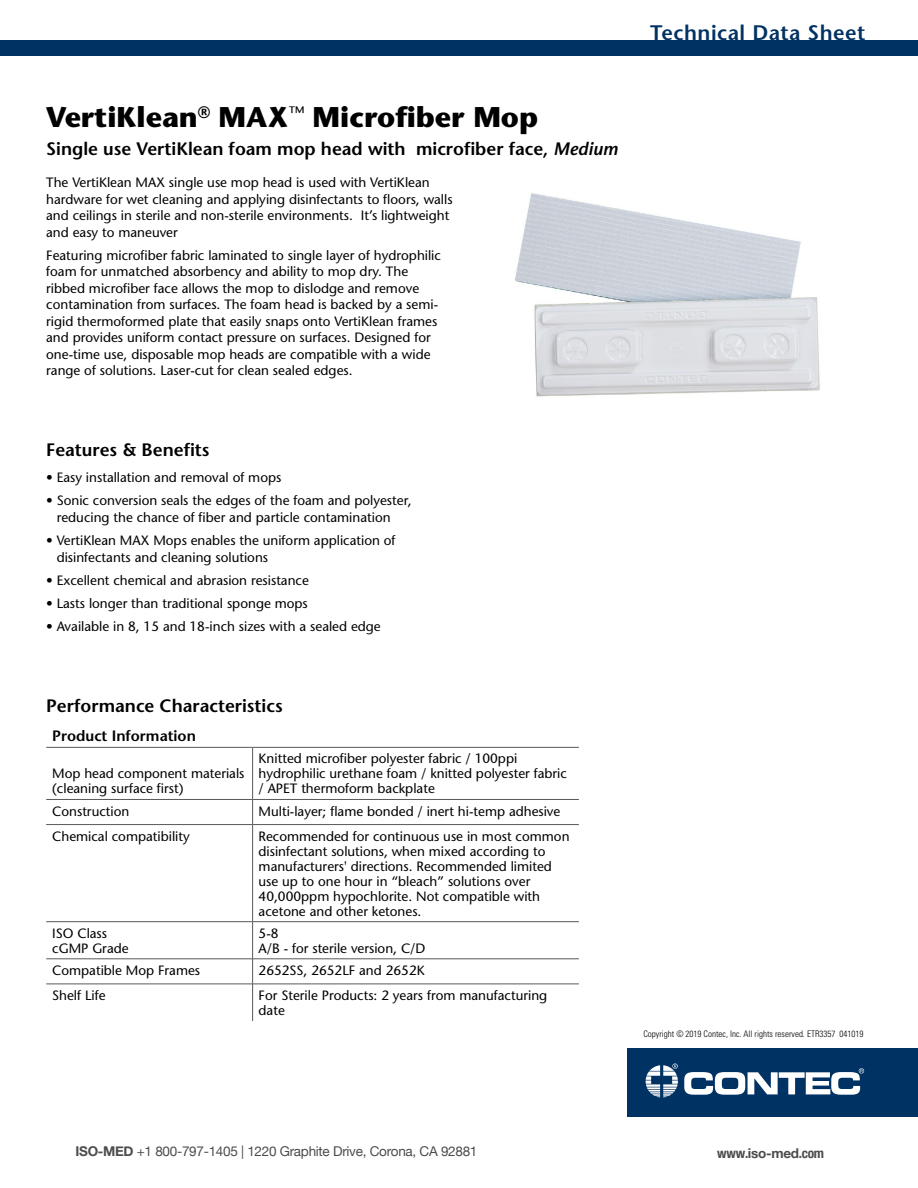
<style>
.page{position:relative;width:918px;height:1188px;background:#fff}
.page>*{position:absolute;margin:0;border:0;box-sizing:border-box;transform-origin:0 0}
.t1{font:700 28.5px "Stone Sans";color:#000}
.t2{font:600 21px "Stone Sans";letter-spacing:.025em;color:#003263}
.t3{font:600 18px "Stone Sans";color:#000}
.t4{font:600 15px "Stone Sans";color:#000}
.t5{font:13.5px/16.5px "Stone Sans";color:#000}
.t6{font:13.5px "Helvetica Neue";letter-spacing:-.02em;color:#4b4c4d}
.t7{font:700 condensed 13.5px "Helvetica Neue";letter-spacing:-.02em;color:#4b4c4d}
.t8{font:300 condensed 9px "Univers";color:#000}
.s1{font-style:italic}
.s2{font-weight:700}
.s3{font-stretch:normal}
</style>
<div class="page">
<img style="left:514px;top:193px;width:306px;height:204px">
<div style="left:0;top:40px;width:918px;height:16px;background:#003263"></div>
<svg style="left:46px;top:746px;width:533px;height:275px"></svg>
<hr style="left:252px;top:748px;width:1px;height:51px;background:#58595b">
<hr style="left:46px;top:799px;width:207px;height:1px;background:#58595b">
<hr style="left:253px;top:799px;width:326px;height:1px;background:#58595b">
<svg style="left:252px;top:800px;width:1px;height:24px"></svg>
<hr style="left:46px;top:824px;width:207px;height:1px;background:#58595b">
<hr style="left:253px;top:824px;width:326px;height:1px;background:#58595b">
<hr style="left:252px;top:825px;width:1px;height:96px;background:#58595b">
<hr style="left:46px;top:921px;width:207px;height:1px;background:#58595b">
<hr style="left:253px;top:921px;width:326px;height:1px;background:#58595b">
<hr style="left:252px;top:922px;width:1px;height:37px;background:#58595b">
<hr style="left:46px;top:959px;width:207px;height:1px;background:#58595b">
<hr style="left:253px;top:959px;width:326px;height:1px;background:#58595b">
<svg style="left:252px;top:959px;width:1px;height:25px"></svg>
<hr style="left:46px;top:984px;width:207px;height:1px;background:#58595b">
<hr style="left:253px;top:984px;width:326px;height:1px;background:#58595b">
<hr style="left:252px;top:984px;width:1px;height:37px;background:#58595b">
<hr style="left:46px;top:747px;width:207px;height:1px;background:#58595b">
<hr style="left:253px;top:747px;width:326px;height:1px;background:#58595b">
<div style="left:628px;top:1049px;width:290px;height:68px;background:#003263"></div>
<svg style="left:684px;top:1068px;width:180px;height:27px"></svg>
<svg style="left:646px;top:1064px;width:32px;height:33px"></svg>
<h2 class="t2" style="left:650px;top:20px;width:217px">Technical Data Sheet</h2>
<h1 class="t1" style="left:46px;top:100px;width:493px">VertiKlean<sup>®</sup> MAX<sup>™</sup> Microfiber Mop</h1>
<h3 class="t3" style="left:46px;top:138px;width:573px">Single use VertiKlean foam mop head with microfiber face, <span class="s1">Medium</span></h3>
<p class="t5" style="left:46px;top:174px;width:408px">The VertiKlean MAX single use mop head is used with VertiKlean hardware for wet cleaning and applying disinfectants to floors, walls and ceilings in sterile and non-sterile environments. It’s lightweight and easy to maneuver</p>
<p class="t5" style="left:46px;top:247px;width:396px">Featuring microfiber fabric laminated to single layer of hydrophilic foam for unmatched absorbency and ability to mop dry. The ribbed microfiber face allows the mop to dislodge and remove contamination from surfaces. The foam head is backed by a semi&shy;rigid thermoformed plate that easily snaps onto VertiKlean frames and provides uniform contact pressure on surfaces. Designed for one-time use, disposable mop heads are compatible with a wide range of solutions. Laser-cut for clean sealed edges.</p>
<h3 class="t3" style="left:46px;top:439px;width:165px">Features &amp; Benefits</h3>
<p class="t5" style="left:46px;top:469px;width:237px">• Easy installation and removal of mops</p>
<p class="t5" style="left:57px;top:492px;width:356px;text-indent:-11px">• Sonic conversion seals the edges of the foam and polyester, reducing the chance of fiber and particle contamination</p>
<p class="t5" style="left:57px;top:532px;width:340px;text-indent:-11px">• VertiKlean MAX Mops enables the uniform application of disinfectants and cleaning solutions</p>
<p class="t5" style="left:46px;top:572px;width:264px">• Excellent chemical and abrasion resistance</p>
<p class="t5" style="left:46px;top:595px;width:263px">• Lasts longer than traditional sponge mops</p>
<p class="t5" style="left:46px;top:618px;width:336px">• Available in 8, 15 and 18-inch sizes with a sealed edge</p>
<h3 class="t3" style="left:46px;top:695px;width:238px">Performance Characteristics</h3>
<p class="t4" style="left:52px;top:727px;width:145px">Product Information</p>
<p class="t5" style="left:52px;top:766px;width:194px;line-height:15px">Mop head component materials (cleaning surface first)</p>
<p class="t5" style="left:259px;top:751px;width:310px;line-height:15px">Knitted microfiber polyester fabric / 100ppi hydrophilic urethane foam / knitted polyester fabric / APET thermoform backplate</p>
<p class="t5" style="left:52px;top:803px;width:79px">Construction</p>
<p class="t5" style="left:259px;top:803px;width:303px">Multi-layer; flame bonded / inert hi-temp adhesive</p>
<p class="t5" style="left:52px;top:828px;width:139px">Chemical compatibility</p>
<p class="t5" style="left:259px;top:829px;width:312px;line-height:15px">Recommended for continuous use in most common disinfectant solutions, when mixed according to manufacturers' directions. Recommended limited use up to one hour in “bleach” solutions over 40,000ppm hypochlorite. Not compatible with acetone and other ketones.</p>
<p class="t5" style="left:52px;top:926px;width:78px;line-height:15px">ISO Class cGMP Grade</p>
<p class="t5" style="left:259px;top:926px;width:168px;line-height:15px">5-8<br>A/B - for sterile version, C/D</p>
<p class="t5" style="left:52px;top:962px;width:149px">Compatible Mop Frames</p>
<p class="t5" style="left:259px;top:962px;width:168px">2652SS, 2652LF and 2652K</p>
<p class="t5" style="left:52px;top:987px;width:55px">Shelf Life</p>
<p class="t5" style="left:259px;top:988px;width:290px;line-height:15px">For Sterile Products: 2 years from manufacturing date</p>
<p class="t8" style="left:643px;top:1029px;width:222px">Copyright © 2019 Contec, Inc. All rights reserved. ETR3357 041019</p>
<p class="t6" style="left:75px;top:1141px;width:403px"><span class="s2">ISO-MED</span> +1 800-797-1405 | 1220 Graphite Drive, Corona, CA 92881</p>
<p class="t7" style="left:717px;top:1148px;width:108px">www.<span class="s3">iso-med</span>.com</p>
</div>
